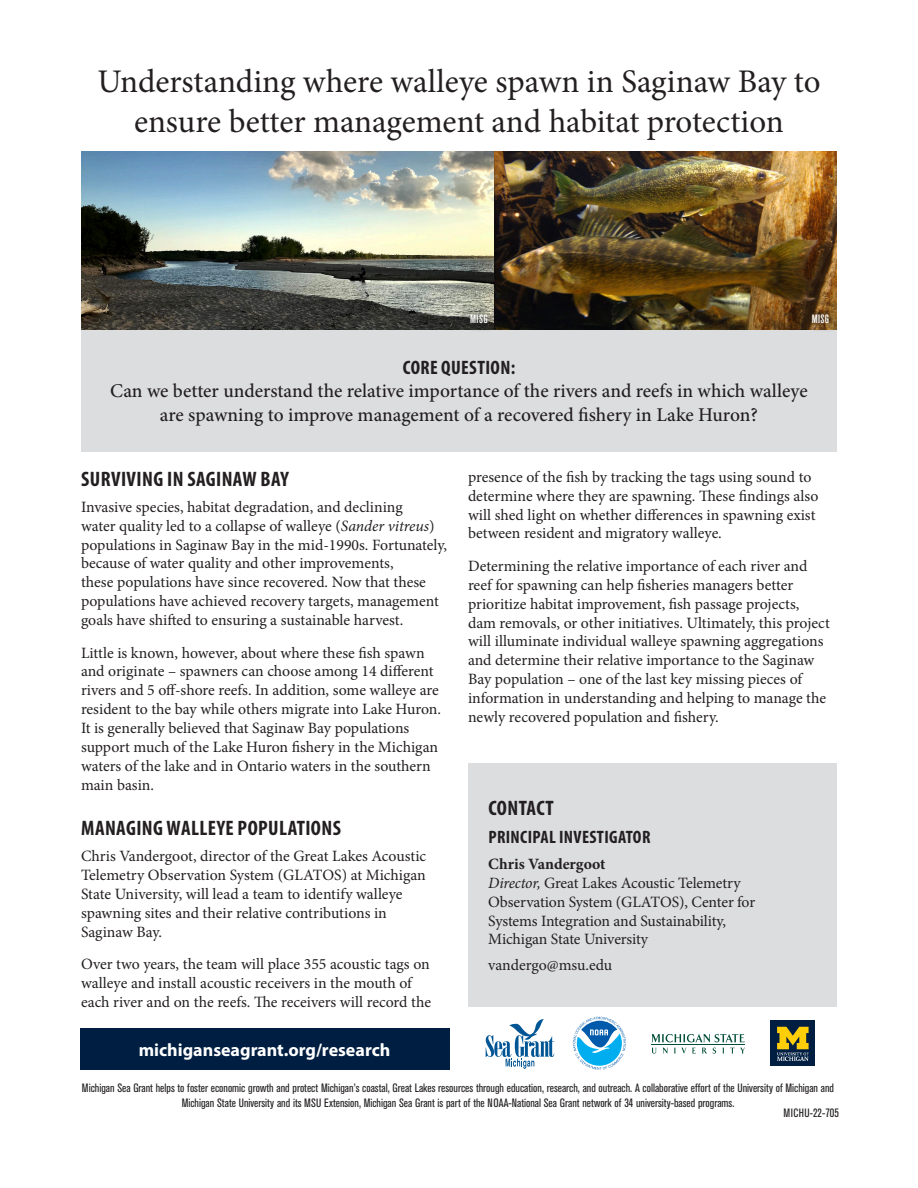
<style>
.page{position:relative;width:918px;height:1188px;background:#fff}
.page>*{position:absolute;margin:0;border:0;box-sizing:border-box;transform-origin:0 0}
.t1{font:33px/39.6px "Minion Pro";letter-spacing:-.005em;color:#231f20;text-align:center}
.t2{font:700 condensed 21px "Myriad Pro";letter-spacing:.02em;color:#231f20}
.Intro{font:500 19.5px/23.4px "Minion Pro";letter-spacing:-.005em;color:#231f20;text-align:center}
.paragraph{font:700 18px "Myriad Pro";color:#fff}
.t3{font:700 condensed 18px "Myriad Pro";letter-spacing:.02em;color:#231f20}
.paragraph-2{font:15.75px/18.9px "Minion Pro";letter-spacing:-.005em;color:#231f20}
.paragraph-3{font:condensed 12px/14.4px "Akzidenz Grotesk BE";color:#231f20;text-align:center}
.paragraph-4{font:condensed 12px "Akzidenz Grotesk BE";letter-spacing:.02em;color:#231f20}
.photo_credit{font:500 condensed 12px "Akzidenz Grotesk BE";letter-spacing:.03em;color:#fff}
.s1{font-family:"Myriad Pro";font-weight:700;font-stretch:condensed}
.s2{font-style:italic}
.s3{font-weight:700}
</style>
<div class="page">
<div style="left:81px;top:327px;width:756px;height:125px;background:#dcdddf"></div>
<img style="left:494px;top:151px;width:343px;height:178px">
<img style="left:81px;top:151px;width:413px;height:178px">
<div style="left:80px;top:1029px;width:369px;height:41px;background:#001e41"></div>
<svg style="left:486px;top:1019px;width:68px;height:50px"></svg>
<svg style="left:573px;top:1017px;width:53px;height:53px"></svg>
<div style="left:771px;top:1020px;width:44px;height:46px;background:#001e41"></div>
<svg style="left:777px;top:1027px;width:32px;height:34px"></svg>
<svg style="left:652px;top:1034px;width:93px;height:20px"></svg>
<hr style="left:652px;top:1044px;width:93px;height:1px;background:#004e38">
<div style="left:468px;top:763px;width:369px;height:243px;background:#dcdddf"></div>
<div style="left:465px;top:309px;width:32px;height:24px;background:#231f20;opacity:.95"></div>
<div style="left:806px;top:309px;width:33px;height:24px;background:#231f20;opacity:.95"></div>
<p class="t1" style="left:97px;top:62px;width:725px">Understanding where walleye spawn in Saginaw Bay to ensure better management and habitat protection</p>
<p class="photo_credit" style="left:470px;top:313px;width:19px">MISG</p>
<p class="photo_credit" style="left:812px;top:313px;width:19px">MISG</p>
<p class="Intro" style="left:110px;top:356px;width:699px"><span class="s1">CORE QUESTION:<br></span>Can we better understand the relative importance of the rivers and reefs in which walleye are spawning to improve management of a recovered fishery in Lake Huron?</p>
<h1 class="t2" style="left:81px;top:466px;width:209px">SURVIVING IN SAGINAW BAY</h1>
<p class="paragraph-2" style="left:81px;top:497px;width:368px">Invasive species, habitat degradation, and declining<br>water quality led to a collapse of walleye (<span class="s2">Sander vitreus</span>) populations in Saginaw Bay in the mid-1990s. Fortunately, because of water quality and other improvements,<br>these populations have since recovered. Now that these populations have achieved recovery targets, management goals have shifted to ensuring a sustainable harvest.</p>
<p class="paragraph-2" style="left:81px;top:643px;width:362px">Little is known, however, about where these fish spawn and originate – spawners can choose among 14 different rivers and 5 off-shore reefs. In addition, some walleye are resident to the bay while others migrate into Lake Huron.<br>It is generally believed that Saginaw Bay populations support much of the Lake Huron fishery in the Michigan waters of the lake and in Ontario waters in the southern main basin.</p>
<h1 class="t2" style="left:81px;top:815px;width:261px">MANAGING WALLEYE POPULATIONS</h1>
<p class="paragraph-2" style="left:81px;top:847px;width:347px">Chris Vandergoot, director of the Great Lakes Acoustic Telemetry Observation System (GLATOS) at Michigan State University, will lead a team to identify walleye spawning sites and their relative contributions in Saginaw Bay.</p>
<p class="paragraph-2" style="left:81px;top:955px;width:352px">Over two years, the team will place 355 acoustic tags on walleye and install acoustic receivers in the mouth of each river and on the reefs. The receivers will record the</p>
<p class="paragraph-2" style="left:468px;top:467px;width:352px">presence of the fish by tracking the tags using sound to determine where they are spawning. These findings also will shed light on whether differences in spawning exist between resident and migratory walleye.</p>
<p class="paragraph-2" style="left:468px;top:556px;width:363px">Determining the relative importance of each river and reef for spawning can help fisheries managers better prioritize habitat improvement, fish passage projects, dam removals, or other initiatives. Ultimately, this project will illuminate individual walleye spawning aggregations and determine their relative importance to the Saginaw Bay population – one of the last key missing pieces of information in understanding and helping to manage the newly recovered population and fishery.</p>
<h1 class="t2" style="left:488px;top:795px;width:67px">CONTACT</h1>
<h2 class="t3" style="left:488px;top:826px;width:164px">PRINCIPAL INVESTIGATOR</h2>
<p class="paragraph-2" style="left:488px;top:854px;width:268px"><span class="s3">Chris Vandergoot<br></span><span class="s2">Director,</span> Great Lakes Acoustic Telemetry Observation System (GLATOS), Center for Systems Integration and Sustainability, Michigan State University</p>
<p class="paragraph-2" style="left:488px;top:956px;width:126px">vandergo@msu.edu</p>
<p class="paragraph" style="left:139px;top:1038px;width:253px">michiganseagrant.org/research</p>
<p class="paragraph-3" style="left:82px;top:1081px;width:754px">Michigan Sea Grant helps to foster economic growth and protect Michigan’s coastal, Great Lakes resources through education, research, and outreach. A collaborative effort of the University of Michigan and<br>Michigan State University and its MSU Extension, Michigan Sea Grant is part of the NOAA-National Sea Grant network of 34 university-based programs.</p>
<p class="paragraph-4" style="left:784px;top:1106px;width:57px">MICHU-22-705</p>
</div>
